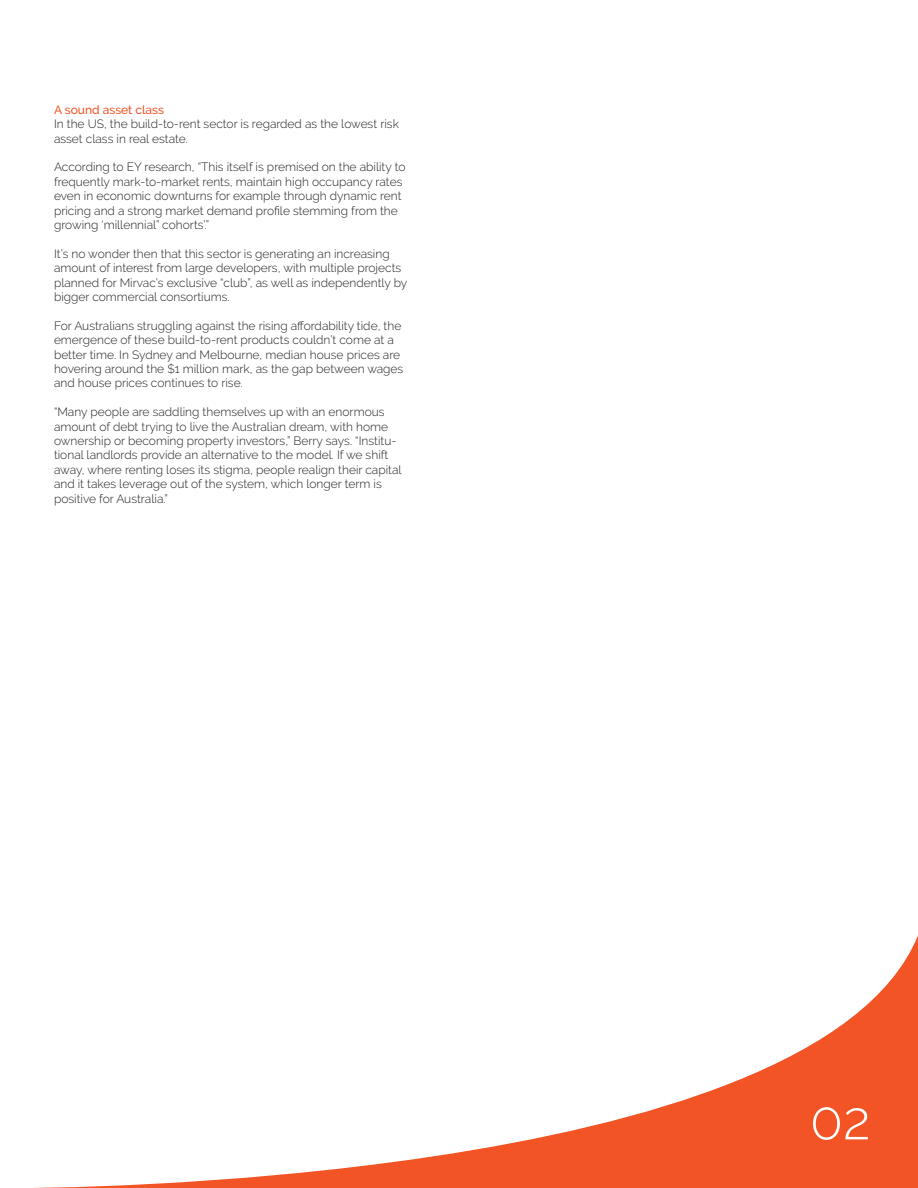
<style>
.page{position:relative;width:918px;height:1188px;background:#fff}
.page>*{position:absolute;margin:0;border:0;box-sizing:border-box;transform-origin:0 0}
.t1{font:300 54px "Raleway";color:#fff}
.t2{font:300 12px/14.4px "Raleway";color:#231f20}
.t3{font:500 12px "Raleway";color:#f25426}
</style>
<div class="page">
<svg style="left:33px;top:935px;width:885px;height:253px"></svg>
<p class="t3" style="left:54px;top:105px;width:112px">A sound asset class</p>
<p class="t2" style="left:54px;top:118px;width:346px">In the US, the build-to-rent sector is regarded as the lowest risk asset class in real estate.</p>
<p class="t2" style="left:54px;top:161px;width:353px">According to EY research, “This itself is premised on the ability to frequently mark-to-market rents, maintain high occupancy rates even in economic downturns for example through dynamic rent pricing and a strong market demand profile stemming from the growing ‘millennial” cohorts’.”</p>
<p class="t2" style="left:54px;top:247px;width:355px">It’s no wonder then that this sector is generating an increasing amount of interest from large developers, with multiple projects planned for Mirvac’s exclusive “club”, as well as independently by bigger commercial consortiums.</p>
<p class="t2" style="left:54px;top:318px;width:351px">For Australians struggling against the rising affordability tide, the emergence of these build-to-rent products couldn’t come at a better time. In Sydney and Melbourne, median house prices are hovering around the $1 million mark, as the gap between wages and house prices continues to rise.</p>
<p class="t2" style="left:54px;top:406px;width:349px">“Many people are saddling themselves up with an enormous amount of debt trying to live the Australian dream, with home ownership or becoming property investors,” Berry says. “Institu&shy;tional landlords provide an alternative to the model. If we shift away, where renting loses its stigma, people realign their capital and it takes leverage out of the system, which longer term is positive for Australia.”</p>
<h1 class="t1" style="left:810px;top:1095px;width:62px">02</h1>
</div>
